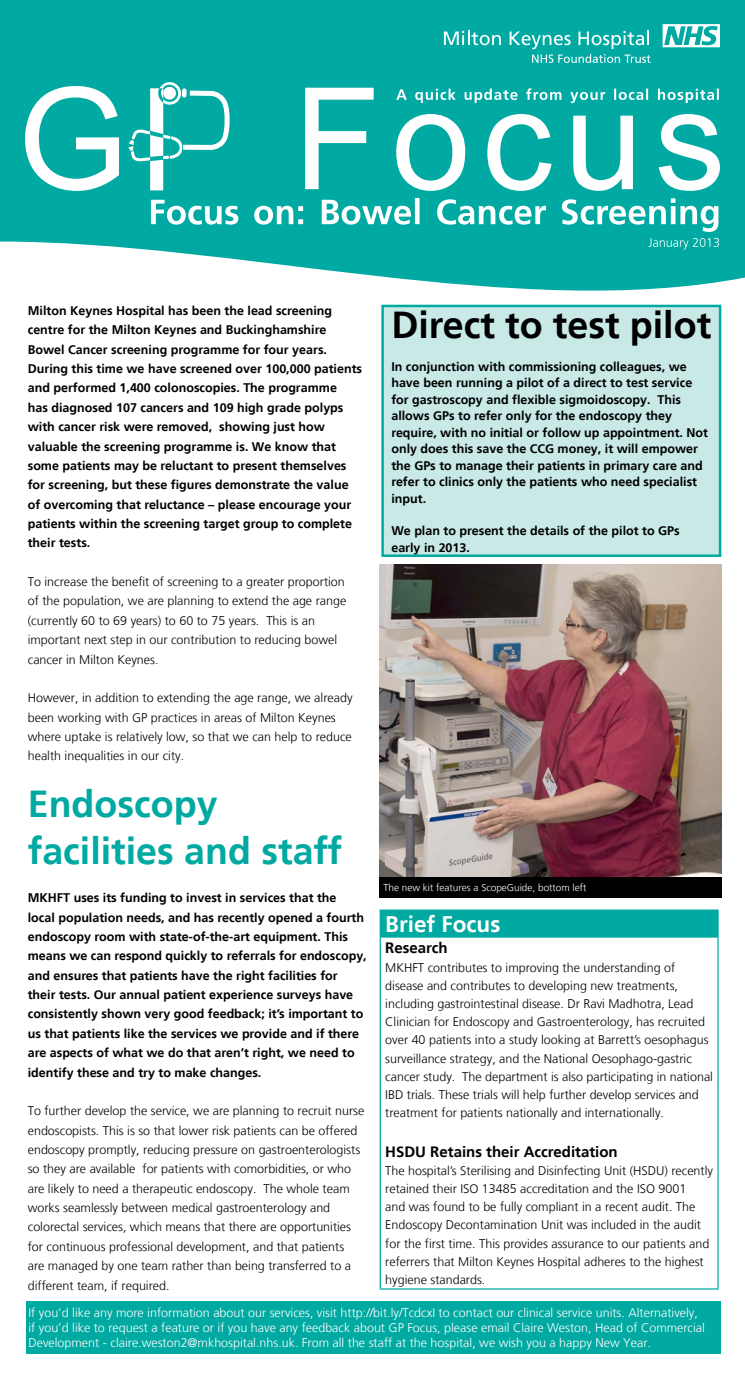
<style>
.page{position:relative;width:745px;height:1379px;background:#fff}
.page>*{position:absolute;margin:0;border:0;box-sizing:border-box;transform-origin:0 0}
.t1{font:700 37.5px/46.9px "Frutiger LT";color:#00a9a1}
.t2{font:700 37.5px "Frutiger LT";color:#000}
.t3{font:700 22.5px "Frutiger LT";color:#fff}
.t4{font:700 15px "Frutiger LT";color:#000}
.t5{font:300 12.5px/19.4px "Frutiger LT";color:#000}
.t6{font:700 12.5px/19.4px "Frutiger LT";color:#000}
.t7{font:300 12.5px/15px "Frutiger LT";color:#fff}
.t8{font:300 10px "Frutiger LT";color:#fff}
</style>
<div class="page">
<svg style="left:0;top:0;width:744px;height:321px;fill:#00a9a1"></svg>
<svg style="left:662px;top:24px;width:57px;height:23px"></svg>
<svg style="left:443px;top:31px;width:57px;height:14px"></svg>
<svg style="left:509px;top:31px;width:141px;height:32px;background:#32b9b3"></svg>
<svg style="left:128px;top:81px;width:106px;height:109px"></svg>
<svg style="left:25px;top:86px;width:94px;height:105px"></svg>
<svg style="left:305px;top:88px;width:68px;height:101px"></svg>
<svg style="left:396px;top:114px;width:69px;height:77px"></svg>
<svg style="left:487px;top:114px;width:64px;height:77px"></svg>
<svg style="left:573px;top:116px;width:59px;height:75px"></svg>
<svg style="left:658px;top:114px;width:61px;height:77px"></svg>
<svg style="left:396px;top:88px;width:322px;height:15px;background:#3abcb6"></svg>
<svg style="left:151px;top:198px;width:567px;height:34px"></svg>
<svg style="left:648px;top:238px;width:70px;height:11px"></svg>
<div style="left:26px;top:1301px;width:694px;height:53px;background:#00a9a1"></div>
<div style="left:382px;top:306px;width:337px;height:250px;background:#c9e9e7"></div>
<div style="left:381px;top:305px;width:339px;height:252px;border:2px solid #00a9a1"></div>
<img style="left:379px;top:564px;width:342px;height:313px">
<div style="left:380px;top:910px;width:337px;height:27px;background:#00a9a1"></div>
<hr style="left:379px;top:909px;width:339px;height:2px;background:#00a9a1">
<svg style="left:379px;top:911px;width:1px;height:25px"></svg>
<svg style="left:717px;top:911px;width:1px;height:25px"></svg>
<hr style="left:379px;top:936px;width:339px;height:2px;background:#00a9a1">
<hr style="left:379px;top:938px;width:1px;height:350px;background:#00a9a1">
<hr style="left:717px;top:938px;width:1px;height:350px;background:#00a9a1">
<hr style="left:379px;top:1288px;width:339px;height:1px;background:#00a9a1">
<div style="left:379px;top:877px;width:342px;height:20px;background:#000"></div>
<p class="t6" style="left:28px;top:301px;width:335px">Milton Keynes Hospital has been the lead screening centre for the Milton Keynes and Buckinghamshire Bowel Cancer screening programme for four years.<br>During this time we have screened over 100,000 patients and performed 1,400 colonoscopies. The programme<br>has diagnosed 107 cancers and 109 high grade polyps with cancer risk were removed, showing just how valuable the screening programme is. We know that some patients may be reluctant to present themselves for screening, but these figures demonstrate the value of overcoming that reluctance – please encourage your patients within the screening target group to complete their tests.</p>
<p class="t5" style="left:28px;top:572px;width:320px">To increase the benefit of screening to a greater proportion of the population, we are planning to extend the age range (currently 60 to 69 years) to 60 to 75 years. This is an important next step in our contribution to reducing bowel cancer in Milton Keynes.</p>
<p class="t5" style="left:28px;top:688px;width:326px">However, in addition to extending the age range, we already been working with GP practices in areas of Milton Keynes where uptake is relatively low, so that we can help to reduce health inequalities in our city.</p>
<h1 class="t1" style="left:28px;top:780px;width:315px">Endoscopy facilities and staff</h1>
<p class="t6" style="left:28px;top:888px;width:340px">MKHFT uses its funding to invest in services that the local population needs, and has recently opened a fourth endoscopy room with state-of-the-art equipment. This means we can respond quickly to referrals for endoscopy, and ensures that patients have the right facilities for their tests. Our annual patient experience surveys have consistently shown very good feedback; it’s important to us that patients like the services we provide and if there are aspects of what we do that aren’t right, we need to identify these and try to make changes.</p>
<p class="t5" style="left:28px;top:1101px;width:338px">To further develop the service, we are planning to recruit nurse endoscopists. This is so that lower risk patients can be offered endoscopy promptly, reducing pressure on gastroenterologists so they are available for patients with comorbidities, or who are likely to need a therapeutic endoscopy. The whole team works seamlessly between medical gastroenterology and colorectal services, which means that there are opportunities for continuous professional development, and that patients<br>are managed by one team rather than being transferred to a different team, if required.</p>
<p class="t7" style="left:28px;top:1306px;width:677px">If you’d like any more information about our services, visit http://bit.ly/TcdcxI to contact our clinical service units. Alternatively, if you’d like to request a feature or if you have any feedback about GP Focus, please email Claire Weston, Head of Commercial<br>Development - claire.weston2@mkhospital.nhs.uk. From all the staff at the hospital, we wish you a happy New Year.</p>
<h1 class="t2" style="left:391px;top:303px;width:321px">Direct to test pilot</h1>
<p class="t6" style="left:391px;top:358px;width:318px;line-height:16.5px">In conjunction with commissioning colleagues, we have been running a pilot of a direct to test service for gastroscopy and flexible sigmoidoscopy. This allows GPs to refer only for the endoscopy they require, with no initial or follow up appointment. Not only does this save the CCG money, it will empower the GPs to manage their patients in primary care and refer to clinics only the patients who need specialist input.</p>
<p class="t6" style="left:391px;top:523px;width:290px;line-height:16.5px">We plan to present the details of the pilot to GPs early in 2013.</p>
<p class="t8" style="left:383px;top:882px;width:204px">The new kit features a ScopeGuide, bottom left</p>
<h2 class="t3" style="left:385px;top:911px;width:116px">Brief Focus</h2>
<p class="t4" style="left:385px;top:939px;width:64px">Research</p>
<p class="t5" style="left:385px;top:958px;width:329px;line-height:18.2px">MKHFT contributes to improving the understanding of disease and contributes to developing new treatments, including gastrointestinal disease. Dr Ravi Madhotra, Lead Clinician for Endoscopy and Gastroenterology, has recruited over 40 patients into a study looking at Barrett’s oesophagus surveillance strategy, and the National Oesophago-gastric cancer study. The department is also participating in national IBD trials. These trials will help further develop services and treatment for patients nationally and internationally.</p>
<p class="t4" style="left:385px;top:1142px;width:234px">HSDU Retains their Accreditation</p>
<p class="t5" style="left:385px;top:1161px;width:329px;line-height:18.2px">The hospital’s Sterilising and Disinfecting Unit (HSDU) recently retained their ISO 13485 accreditation and the ISO 9001<br>and was found to be fully compliant in a recent audit. The Endoscopy Decontamination Unit was included in the audit for the first time. This provides assurance to our patients and referrers that Milton Keynes Hospital adheres to the highest hygiene standards.</p>
</div>
